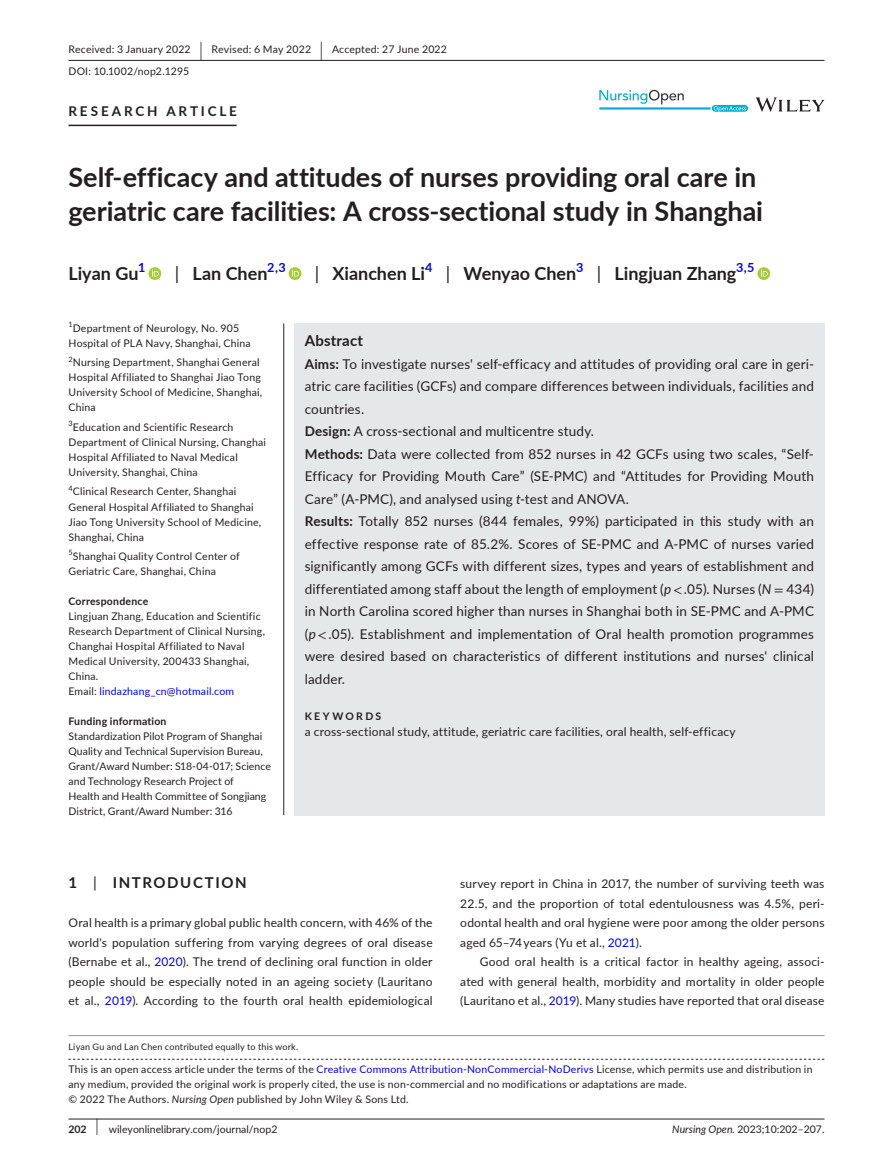
<style>
.page{position:relative;width:893px;height:1174px;background:#fff}
.page>*{position:absolute;margin:0;border:0;box-sizing:border-box;transform-origin:0 0}
.t1{font:700 27px/34.5px "Lato";letter-spacing:-.005em;color:#231f20}
.t2{font:700 18px "Lato";color:#231f20}
.t3{font:700 15px "Lato";letter-spacing:.1em;color:#231f20}
.t4{font:700 15px "Lato";letter-spacing:.015em;color:#231f20}
.t5{font:13.5px/22.5px "Lato";letter-spacing:.01em;color:#231f20}
.t6{font:700 13.5px "Lato";letter-spacing:.21em;color:#231f20}
.t7{font:700 12.6px "Lato";color:#00f}
.t8{font:12px/19.5px "Lato";letter-spacing:.015em;color:#231f20;text-align:justify}
.t9{font:10.5px/15px "Lato";letter-spacing:.02em;color:#231f20}
.t10{font:10.5px "Lato";color:#231f20}
.t11{font:700 10.5px "Lato";letter-spacing:.02em;color:#231f20}
.t12{font:700 10.5px "Lato";letter-spacing:.22em;color:#231f20}
.t13{font:9px "Lato";letter-spacing:.025em;color:#231f20}
.t14{font:7.35px "Lato";color:#231f20}
.s1{font-size:19.65px}
.s2{font-weight:400}
.s3{color:#00f}
.s4{font-weight:700}
.s5{font-style:italic}
.s6{font-family:"STIX"}
.s7{font-size:17.4px}
</style>
<div class="page">
<hr style="left:68px;top:1118px;width:756px;height:1px;background:#231f20">
<svg style="left:756px;top:97px;width:68px;height:15px"></svg>
<svg style="left:599px;top:90px;width:149px;height:22px"></svg>
<hr style="left:68px;top:60px;width:756px;height:1px;background:#231f20">
<hr style="left:68px;top:125px;width:169px;height:1px;background:#231f20">
<svg style="left:149px;top:267px;width:12px;height:13px"></svg>
<svg style="left:152px;top:269px;width:7px;height:7px"></svg>
<svg style="left:289px;top:267px;width:12px;height:13px"></svg>
<svg style="left:292px;top:269px;width:7px;height:7px"></svg>
<svg style="left:757px;top:267px;width:13px;height:13px"></svg>
<svg style="left:761px;top:269px;width:7px;height:7px"></svg>
<svg style="left:68px;top:1058px;width:756px;height:1px"></svg>
<hr style="left:68px;top:1035px;width:756px;height:1px;background:#939598">
<hr style="left:283px;top:323px;width:1px;height:492px;background:#231f20">
<div style="left:294px;top:323px;width:530px;height:423px;background:#e6e7e9"></div>
<div style="left:294px;top:746px;width:530px;height:69px;background:#e6e7e9"></div>
<p class="t9" style="left:68px;top:38px;width:380px;line-height:21.8px">Received: 3 January 2022 <span class="s1">|</span> Revised: 6 May 2022 <span class="s1">|</span> Accepted: 27 June 2022<br>DOI: 10.1002/nop2.1295</p>
<p class="t6" style="left:68px;top:101px;width:170px">RESEARCH ARTICLE</p>
<h1 class="t1" style="left:68px;top:159px;width:696px">Self-efficacy and attitudes of nurses providing oral care in geriatric care facilities: A cross-sectional study in Shanghai</h1>
<h2 class="t2" style="left:68px;top:260px;width:72px">Liyan Gu</h2>
<p class="t7" style="left:138px;top:258px;width:9px">1</p>
<h2 class="t2" style="left:175px;top:260px;width:94px"><span class="s2">|</span> Lan Chen</h2>
<p class="t7" style="left:267px;top:258px;width:20px">2,3</p>
<h2 class="t2" style="left:315px;top:260px;width:112px"><span class="s2">|</span> Xianchen Li</h2>
<p class="t7" style="left:425px;top:258px;width:9px">4</p>
<h2 class="t2" style="left:446px;top:260px;width:132px"><span class="s2">|</span> Wenyao Chen</h2>
<p class="t7" style="left:576px;top:258px;width:9px">3</p>
<h2 class="t2" style="left:597px;top:260px;width:141px"><span class="s2">|</span> Lingjuan Zhang</h2>
<p class="t7" style="left:736px;top:258px;width:20px">3,5</p>
<p class="t14" style="left:68px;top:319px;width:6px">1</p>
<p class="t9" style="left:68px;top:320px;width:184px;text-indent:4px">Department of Neurology, No. 905<br>Hospital of PLA Navy, Shanghai, China</p>
<p class="t14" style="left:68px;top:354px;width:6px">2</p>
<p class="t9" style="left:68px;top:355px;width:195px;text-indent:4px">Nursing Department, Shanghai General<br>Hospital Affiliated to Shanghai Jiao Tong<br>University School of Medicine, Shanghai,<br>China</p>
<p class="t9" style="left:68px;top:419px;width:199px"><sup>3</sup>Education and Scientific Research Department of Clinical Nursing, Changhai Hospital Affiliated to Naval Medical University, Shanghai, China</p>
<p class="t9" style="left:68px;top:484px;width:194px"><sup>4</sup>Clinical Research Center, Shanghai General Hospital Affiliated to Shanghai Jiao Tong University School of Medicine, Shanghai, China</p>
<p class="t9" style="left:68px;top:548px;width:173px"><sup>5</sup>Shanghai Quality Control Center of<br>Geriatric Care, Shanghai, China</p>
<p class="t11" style="left:68px;top:593px;width:81px">Correspondence</p>
<p class="t9" style="left:68px;top:608px;width:198px">Lingjuan Zhang, Education and Scientific Research Department of Clinical Nursing, Changhai Hospital Affiliated to Naval Medical University, 200433 Shanghai, China.<br>Email: <span class="s3">lindazhang_cn@hotmail.com</span></p>
<p class="t11" style="left:68px;top:713px;width:100px">Funding information</p>
<p class="t9" style="left:68px;top:728px;width:204px">Standardization Pilot Program of Shanghai Quality and Technical Supervision Bureau, Grant/Award Number: S18-04-017; Science and Technology Research Project of<br>Health and Health Committee of Songjiang District, Grant/Award Number: 316</p>
<h3 class="t4" style="left:305px;top:329px;width:60px">Abstract</h3>
<p class="t5" style="left:305px;top:352px;width:511px"><span class="s4">Aims:</span> To investigate nurses' self-efficacy and attitudes of providing oral care in geri&shy;atric care facilities (GCFs) and compare differences between individuals, facilities and countries.<br><span class="s4">Design:</span> A cross-sectional and multicentre study.<br><span class="s4">Methods:</span> Data were collected from 852 nurses in 42 GCFs using two scales, “Self-Efficacy for Providing Mouth Care” (SE-PMC) and “Attitudes for Providing Mouth Care” (A-PMC), and analysed using <span class="s5">t</span>-test and ANOVA.<br><span class="s4">Results:</span> Totally 852 nurses (844 females, 99%) participated in this study with an effective response rate of 85.2%. Scores of SE-PMC and A-PMC of nurses varied significantly among GCFs with different sizes, types and years of establishment and differentiated among staff about the length of employment (<span class="s5">p</span><span class="s6">&lt;</span> .05). Nurses (<span class="s5">N</span> <span class="s6">=</span> 434) in North Carolina scored higher than nurses in Shanghai both in SE-PMC and A-PMC (<span class="s5">p</span><span class="s6">&lt;</span> .05). Establishment and implementation of Oral health promotion programmes were desired based on characteristics of different institutions and nurses' clinical ladder.</p>
<p class="t12" style="left:305px;top:708px;width:78px">KEYWORDS</p>
<p class="t8" style="left:305px;top:721px;width:433px">a cross-sectional study, attitude, geriatric care facilities, oral health, self-efficacy</p>
<h3 class="t3" style="left:68px;top:872px;width:180px">1 <span class="s2">|</span> INTRODUCTION</h3>
<p class="t8" style="left:68px;top:912px;width:366px">Oral health is a primary global public health concern, with 46% of the world's population suffering from varying degrees of oral disease (Bernabe et al., <span class="s3">2020</span>). The trend of declining oral function in older people should be especially noted in an ageing society (Lauritano et al., <span class="s3">2019</span>). According to the fourth oral health epidemiological</p>
<p class="t13" style="left:68px;top:1039px;width:231px">Liyan Gu and Lan Chen contributed equally to this work.</p>
<p class="t8" style="left:460px;top:873px;width:366px">survey report in China in 2017, the number of surviving teeth was 22.5, and the proportion of total edentulousness was 4.5%, peri&shy;odontal health and oral hygiene were poor among the older persons aged 65–74 years (Yu et al., <span class="s3">2021</span>).</p>
<p class="t8" style="left:460px;top:951px;width:366px;text-indent:19px">Good oral health is a critical factor in healthy ageing, associ&shy;ated with general health, morbidity and mortality in older people (Lauritano et al., <span class="s3">2019</span>). Many studies have reported that oral disease</p>
<p class="t9" style="left:68px;top:1061px;width:746px">This is an open access article under the terms of the <span class="s3">Creative Commons Attribution-NonCommercial-NoDerivs</span> License, which permits use and distribution in any medium, provided the original work is properly cited, the use is non-commercial and no modifications or adaptations are made.<br>© 2022 The Authors. <span class="s5">Nursing Open</span> published by John Wiley &amp; Sons Ltd.</p>
<p class="t10" style="left:68px;top:1121px;width:210px"><span class="s4">202</span> <span class="s7">|</span> wileyonlinelibrary.com/journal/nop2</p>
<p class="t10" style="left:672px;top:1121px;width:154px"><span class="s5">Nursing Open.</span> 2023;10:202–207.</p>
</div>
